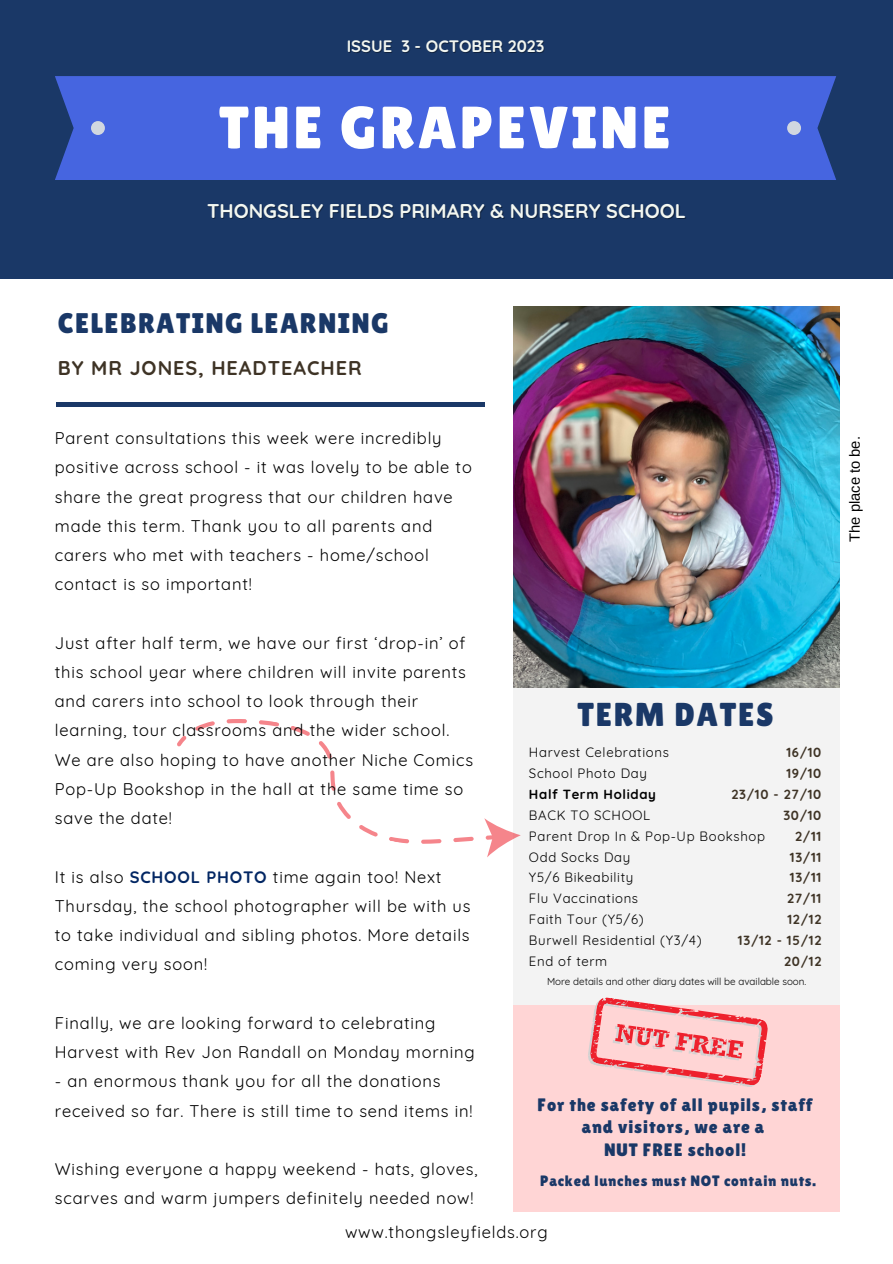
<style>
.page{position:relative;width:893px;height:1264px;background:#fff}
.page>*{position:absolute;margin:0;border:0;box-sizing:border-box;transform-origin:0 0}
.t1{font:59.55px "Lilita One";letter-spacing:.05em;color:#fff}
.t2{font:33px "Lilita One";letter-spacing:.05em;color:#1a3867}
.t3{font:28.35px "Lilita One";letter-spacing:.05em;color:#1a3867}
.t4{font:700 19.8px "Quicksand";color:#f3f7f1}
.t5{font:700 19.8px "Quicksand";letter-spacing:.05em;color:#3e3325}
.t6{font:18px/22.5px "Lilita One";letter-spacing:.05em;color:#1a3867;text-align:center}
.t7{font:16.5px/29.2px "Quicksand";letter-spacing:.05em;color:#000}
.t8{font:700 16.5px "Quicksand";color:#f3f7f1}
.t9{font:15px "Lilita One";letter-spacing:.05em;color:#1a3867}
.t10{font:14.7px "Arimo";color:#000}
.t11{font:13.2px "Quicksand";letter-spacing:.05em;color:#000}
.t12{font:700 13.2px "Quicksand";letter-spacing:.05em;color:#3e3325}
.t13{font:700 13.2px "Quicksand";letter-spacing:.05em;color:#000}
.t14{font:9.9px "Quicksand";color:#000}
.s1{color:rgb(0 0 0/.4)}
.s2{font-weight:700;color:#022663}
</style>
<div class="page">
<hr style="left:56px;top:403px;width:428px;height:3px;background:#1a3867">
<div style="left:513px;top:1005px;width:326px;height:206px;background:#ffd5d5"></div>
<div style="left:513px;top:649px;width:326px;height:355px;background:#f3f3f3"></div>
<img style="left:513px;top:306px;width:326px;height:381px">
<div style="left:0;top:0;width:892px;height:279px;background:#1a3867"></div>
<div style="left:55px;top:76px;width:781px;height:104px;background:#4665e0"></div>
<div style="left:787px;top:121px;width:14px;height:14px;background:#d1d7e0;border-radius:50%"></div>
<div style="left:91px;top:121px;width:14px;height:14px;background:#d1d7e0;border-radius:50%"></div>
<svg style="left:577px;top:997px;width:201px;height:90px"></svg>
<svg style="left:177px;top:740px;width:3px;height:7px"></svg>
<svg style="left:180px;top:719px;width:294px;height:125px"></svg>
<svg style="left:484px;top:818px;width:37px;height:39px"></svg>
<p class="t8" style="left:347px;top:35px;width:198px"><span class="s1">ISSUE</span> 3 - OCTOBER 2023</p>
<p class="t1" style="left:219px;top:93px;width:453px">THE GRAPEVINE</p>
<p class="t4" style="left:207px;top:198px;width:480px">THONGSLEY FIELDS PRIMARY &amp; NURSERY SCHOOL</p>
<p class="t3" style="left:58px;top:306px;width:332px">CELEBRATING LEARNING</p>
<p class="t5" style="left:58px;top:355px;width:305px">BY MR JONES, HEADTEACHER</p>
<p class="t7" style="left:55px;top:423px;width:418px">Parent consultations this week were incredibly positive across school - it was lovely to be able to share the great progress that our children have made this term. Thank you to all parents and carers who met with teachers - home/school contact is so important!</p>
<p class="t7" style="left:55px;top:628px;width:420px">Just after half term, we have our first ‘drop-in’ of this school year where children will invite parents and carers into school to look through their learning, tour classrooms and the wider school.<br>We are also hoping to have another Niche Comics Pop-Up Bookshop in the hall at the same time so save the date!</p>
<p class="t7" style="left:55px;top:861px;width:417px">It is also <span class="s2">SCHOOL PHOTO</span> time again too! Next Thursday, the school photographer will be with us to take individual and sibling photos. More details coming very soon!</p>
<p class="t7" style="left:55px;top:1008px;width:421px">Finally, we are looking forward to celebrating<br>Harvest with Rev Jon Randall on Monday morning</p>
<p class="t7" style="left:55px;top:1066px;width:419px">- an enormous thank you for all the donations received so far. There is still time to send items in!</p>
<p class="t7" style="left:55px;top:1154px;width:424px">Wishing everyone a happy weekend - hats, gloves, scarves and warm jumpers definitely needed now!</p>
<p class="t2" style="left:577px;top:695px;width:197px">TERM DATES</p>
<p class="t11" style="left:529px;top:744px;width:141px">Harvest Celebrations</p>
<p class="t11" style="left:529px;top:764px;width:119px">School Photo Day</p>
<p class="t13" style="left:529px;top:785px;width:128px">Half Term Holiday</p>
<p class="t11" style="left:529px;top:806px;width:123px">BACK TO SCHOOL</p>
<p class="t11" style="left:529px;top:827px;width:237px">Parent Drop In &amp; Pop-Up Bookshop</p>
<p class="t11" style="left:529px;top:848px;width:103px">Odd Socks Day</p>
<p class="t11" style="left:529px;top:869px;width:106px">Y5/6 Bikeability</p>
<p class="t11" style="left:529px;top:890px;width:111px">Flu Vaccinations</p>
<p class="t11" style="left:529px;top:911px;width:116px">Faith Tour (Y5/6)</p>
<p class="t11" style="left:529px;top:931px;width:174px">Burwell Residential (Y3/4)</p>
<p class="t11" style="left:529px;top:952px;width:80px">End of term</p>
<p class="t12" style="left:786px;top:744px;width:37px">16/10</p>
<p class="t12" style="left:786px;top:764px;width:37px">19/10</p>
<p class="t12" style="left:731px;top:785px;width:91px">23/10 - 27/10</p>
<p class="t12" style="left:783px;top:806px;width:40px">30/10</p>
<p class="t12" style="left:795px;top:827px;width:28px">2/11</p>
<p class="t12" style="left:789px;top:848px;width:33px">13/11</p>
<p class="t12" style="left:789px;top:869px;width:33px">13/11</p>
<p class="t12" style="left:787px;top:890px;width:36px">27/11</p>
<p class="t12" style="left:787px;top:911px;width:35px">12/12</p>
<p class="t12" style="left:738px;top:931px;width:85px">13/12 - 15/12</p>
<p class="t12" style="left:784px;top:952px;width:39px">20/12</p>
<p class="t14" style="left:547px;top:975px;width:261px">More details and other diary dates will be available soon.</p>
<p class="t6" style="left:537px;top:1093px;width:276px">For the safety of all pupils, staff and visitors, we are a</p>
<p class="t6" style="left:604px;top:1138px;width:144px">NUT FREE school!</p>
<p class="t9" style="left:540px;top:1171px;width:277px">Packed lunches must NOT contain nuts.</p>
<p class="t7" style="left:345px;top:1217px;width:204px">www.thongsleyfields.org</p>
<p class="t10" style="left:846px;top:542px;width:107px;rotate:-90deg">The place to be.</p>
</div>
